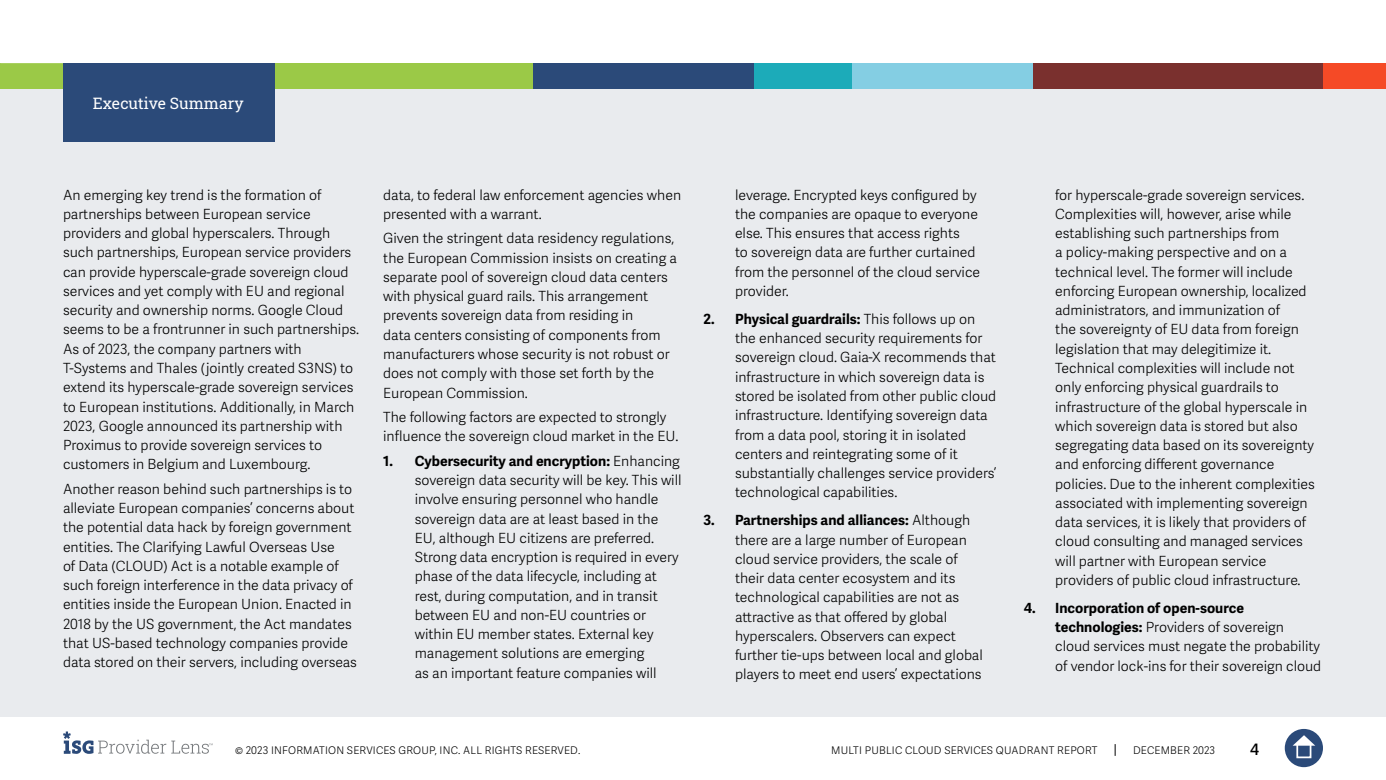
<style>
.page{position:relative;width:1386px;height:780px;background:#fff}
.page>*{position:absolute;margin:0;border:0;box-sizing:border-box;transform-origin:0 0}
.t1{font:15.75px "Roboto Slab ISG P Regular";color:#fff}
.t2{font:600 15.75px "Adelle Sans";color:#000}
.t3{font:300 14px/19.2px "Adelle Sans";color:#000}
.t4{font:300 10.5px "Adelle Sans";letter-spacing:.02em;color:#000}
.s1{font-weight:700}
</style>
<div class="page">
<svg style="left:1115px;top:744px;width:1px;height:12px"></svg>
<div style="left:1285px;top:729px;width:38px;height:38px;background:#2b4a79;border-radius:50%"></div>
<svg style="left:1293px;top:735px;width:22px;height:10px"></svg>
<div style="left:1296px;top:743px;width:15px;height:15px;border:2px solid #fff"></div>
<svg style="left:63px;top:731px;width:150px;height:23px"></svg>
<div style="left:0;top:63px;width:1386px;height:654px;background:#e9ebee"></div>
<div style="left:0;top:63px;width:533px;height:26px;background:#9bc947"></div>
<svg style="left:0;top:63px;width:63px;height:1px"></svg>
<div style="left:533px;top:63px;width:223px;height:26px;background:#2b4a79"></div>
<div style="left:850px;top:63px;width:184px;height:26px;background:#84cee3"></div>
<div style="left:1323px;top:63px;width:63px;height:26px;background:#f54a26"></div>
<div style="left:1033px;top:63px;width:290px;height:26px;background:#7a302e"></div>
<div style="left:754px;top:63px;width:98px;height:26px;background:#1cabb9"></div>
<div style="left:63px;top:63px;width:211px;height:79px;background:#2b4a79"></div>
<p class="t1" style="left:93px;top:92px;width:152px">Executive Summary</p>
<p class="t3" style="left:63px;top:185px;width:298px">An emerging key trend is the formation of partnerships between European service providers and global hyperscalers. Through such partnerships, European service providers can provide hyperscale-grade sovereign cloud services and yet comply with EU and regional security and ownership norms. Google Cloud seems to be a frontrunner in such partnerships.<br>As of 2023, the company partners with T-Systems and Thales (jointly created S3NS) to extend its hyperscale-grade sovereign services to European institutions. Additionally, in March 2023, Google announced its partnership with Proximus to provide sovereign services to customers in Belgium and Luxembourg.</p>
<p class="t3" style="left:63px;top:479px;width:295px">Another reason behind such partnerships is to alleviate European companies’ concerns about the potential data hack by foreign government entities. The Clarifying Lawful Overseas Use<br>of Data (CLOUD) Act is a notable example of such foreign interference in the data privacy of entities inside the European Union. Enacted in 2018 by the US government, the Act mandates that US-based technology companies provide data stored on their servers, including overseas</p>
<p class="t3" style="left:383px;top:185px;width:299px">data, to federal law enforcement agencies when presented with a warrant.</p>
<p class="t3" style="left:383px;top:229px;width:295px">Given the stringent data residency regulations, the European Commission insists on creating a separate pool of sovereign cloud data centers with physical guard rails. This arrangement prevents sovereign data from residing in<br>data centers consisting of components from manufacturers whose security is not robust or does not comply with those set forth by the European Commission.</p>
<p class="t3" style="left:383px;top:408px;width:297px">The following factors are expected to strongly influence the sovereign cloud market in the EU.</p>
<p class="t3" style="left:415px;top:451px;width:268px;text-indent:-32px"><span class="s1">1. Cybersecurity and encryption:</span> Enhancing sovereign data security will be key. This will involve ensuring personnel who handle sovereign data are at least based in the EU, although EU citizens are preferred.<br>Strong data encryption is required in every phase of the data lifecycle, including at rest, during computation, and in transit between EU and non-EU countries or within EU member states. External key management solutions are emerging<br>as an important feature companies will</p>
<p class="t3" style="left:735px;top:185px;width:247px">leverage. Encrypted keys configured by the companies are opaque to everyone else. This ensures that access rights<br>to sovereign data are further curtained from the personnel of the cloud service provider.</p>
<p class="t3" style="left:735px;top:310px;width:263px;text-indent:-32px"><span class="s1">2. Physical guardrails:</span> This follows up on the enhanced security requirements for sovereign cloud. Gaia-X recommends that infrastructure in which sovereign data is stored be isolated from other public cloud infrastructure. Identifying sovereign data from a data pool, storing it in isolated centers and reintegrating some of it substantially challenges service providers’ technological capabilities.</p>
<p class="t3" style="left:735px;top:511px;width:249px;text-indent:-32px"><span class="s1">3. Partnerships and alliances:</span> Although there are a large number of European cloud service providers, the scale of their data center ecosystem and its technological capabilities are not as attractive as that offered by global hyperscalers. Observers can expect further tie-ups between local and global players to meet end users’ expectations</p>
<p class="t3" style="left:1055px;top:185px;width:261px">for hyperscale-grade sovereign services.<br>Complexities will, however, arise while establishing such partnerships from<br>a policy-making perspective and on a technical level. The former will include enforcing European ownership, localized administrators, and immunization of<br>the sovereignty of EU data from foreign legislation that may delegitimize it.<br>Technical complexities will include not only enforcing physical guardrails to infrastructure of the global hyperscale in which sovereign data is stored but also segregating data based on its sovereignty and enforcing different governance policies. Due to the inherent complexities associated with implementing sovereign data services, it is likely that providers of cloud consulting and managed services will partner with European service providers of public cloud infrastructure.</p>
<p class="t3" style="left:1055px;top:598px;width:268px;text-indent:-32px"><span class="s1">4. Incorporation of open-source technologies:</span> Providers of sovereign cloud services must negate the probability of vendor lock-ins for their sovereign cloud</p>
<p class="t4" style="left:235px;top:744px;width:347px">© 2023 INFORMATION SERVICES GROUP, INC. ALL RIGHTS RESERVED.</p>
<p class="t4" style="left:831px;top:744px;width:268px">MULTI PUBLIC CLOUD SERVICES QUADRANT REPORT</p>
<p class="t4" style="left:1133px;top:744px;width:84px">DECEMBER 2023</p>
<p class="t2" style="left:1250px;top:740px;width:10px">4</p>
</div>
